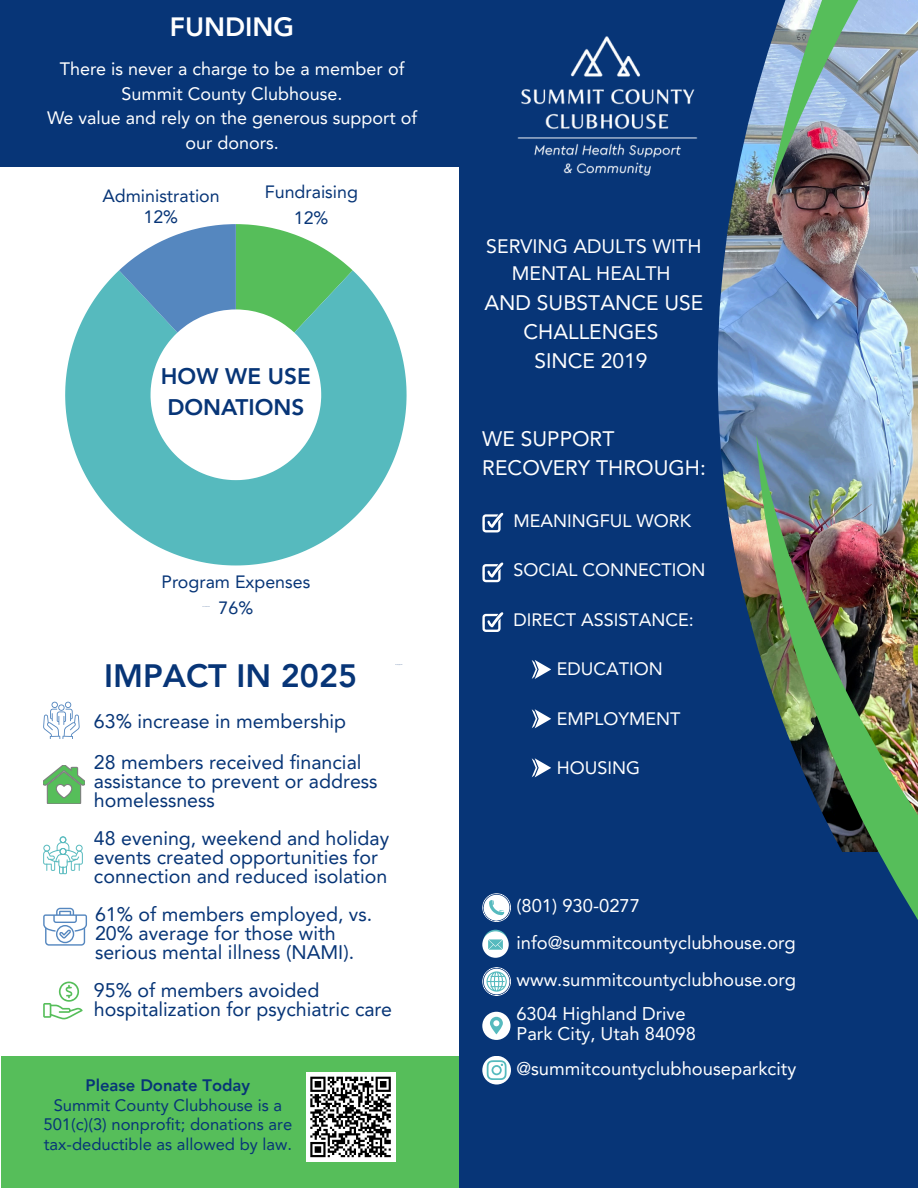
<style>
.page{position:relative;width:918px;height:1188px;background:#fff}
.page>*{position:absolute;margin:0;border:0;box-sizing:border-box;transform-origin:0 0}
.t1{font:800 32.4px "Avenir LT Pro";color:#073577}
.t2{font:800 26.4px "Avenir LT Pro";color:#fff}
.t3{font:800 22.5px/30.8px "Avenir LT Pro";color:#073577}
.t4{font:21px/29.2px "Avenir LT Pro";color:#fff;text-align:center}
.t5{font:19.65px/19.2px "Avenir LT Pro";color:#073577}
.t6{font:19.5px/27px "Avenir LT Pro";color:#fff;text-align:center}
.t7{font:18.45px/36.9px "Avenir LT Pro";color:#fff}
.t8{font:18px/24.8px "Avenir LT Pro";color:#fff;text-align:center}
.t9{font:17.85px/25.5px "Avenir LT Pro";color:#073577;text-align:center}
.t10{font:16.65px/19.8px "Avenir LT Pro";color:#073577;text-align:center}
.t11{font:800 16.65px "Avenir LT Pro";color:#073577}
</style>
<div class="page">
<div style="left:1px;top:1056px;width:458px;height:132px;background:#56be5a"></div>
<div style="left:459px;top:0;width:459px;height:1188px;background:#073577"></div>
<svg style="left:883px;top:189px;width:32px;height:246px;background:#a8becd"></svg>
<img style="left:717px;top:43px;width:166px;height:598px">
<img style="left:756px;top:435px;width:162px;height:485px">
<img style="left:771px;top:0;width:147px;height:189px">
<img style="left:517px;top:36px;width:181px;height:140px">
<svg style="left:482px;top:1056px;width:29px;height:29px"></svg>
<svg style="left:487px;top:1060px;width:19px;height:20px"></svg>
<svg style="left:482px;top:931px;width:27px;height:27px"></svg>
<svg style="left:482px;top:967px;width:29px;height:29px"></svg>
<svg style="left:482px;top:893px;width:29px;height:29px"></svg>
<svg style="left:482px;top:1012px;width:28px;height:28px"></svg>
<svg style="left:43px;top:908px;width:44px;height:38px"></svg>
<svg style="left:43px;top:765px;width:42px;height:39px"></svg>
<svg style="left:43px;top:702px;width:36px;height:37px"></svg>
<svg style="left:43px;top:836px;width:40px;height:38px"></svg>
<svg style="left:43px;top:982px;width:40px;height:37px"></svg>
<div style="left:0;top:0;width:459px;height:166px;background:#073577"></div>
<svg style="left:65px;top:270px;width:342px;height:295px;fill:#56babe"></svg>
<svg style="left:119px;top:224px;width:234px;height:109px"></svg>
<div style="left:306px;top:1072px;width:89px;height:90px;background:#fff"></div>
<svg style="left:310px;top:1076px;width:81px;height:82px"></svg>
<svg style="left:532px;top:709px;width:19px;height:19px"></svg>
<svg style="left:482px;top:612px;width:21px;height:20px"></svg>
<svg style="left:482px;top:562px;width:21px;height:20px"></svg>
<svg style="left:482px;top:513px;width:21px;height:20px"></svg>
<svg style="left:532px;top:758px;width:19px;height:19px"></svg>
<svg style="left:532px;top:660px;width:19px;height:19px"></svg>
<h2 class="t2" style="left:170px;top:16px;width:126px">FUNDING</h2>
<h6 class="t8" style="left:47px;top:58px;width:372px">There is never a charge to be a member of<br>Summit County Clubhouse.<br>We value and rely on the generous support of our donors.</h6>
<p class="t9" style="left:102px;top:187px;width:119px;line-height:21.3px">Administration<br>12%</p>
<p class="t9" style="left:265px;top:181px;width:95px">Fundraising<br>12%</p>
<p class="t3" style="left:161px;top:363px;width:151px">HOW WE USE<br>DONATIONS</p>
<p class="t9" style="left:161px;top:571px;width:150px">Program Expenses<br>76%</p>
<h1 class="t1" style="left:104px;top:663px;width:255px">IMPACT IN 2025</h1>
<h6 class="t5" style="left:94px;top:713px;width:254px">63% increase in membership</h6>
<h6 class="t5" style="left:94px;top:755px;width:285px">28 members received financial assistance to prevent or address homelessness</h6>
<h6 class="t5" style="left:94px;top:831px;width:297px">48 evening, weekend and holiday events created opportunities for connection and reduced isolation</h6>
<h6 class="t5" style="left:95px;top:906px;width:279px">61% of members employed, vs.<br>20% average for those with serious mental illness (NAMI).</h6>
<h6 class="t5" style="left:94px;top:982px;width:300px">95% of members avoided hospitalization for psychiatric care</h6>
<p class="t11" style="left:86px;top:1078px;width:166px">Please Donate Today</p>
<p class="t10" style="left:43px;top:1097px;width:250px">Summit County Clubhouse is a<br>501(c)(3) nonprofit; donations are tax-deductible as allowed by law.</p>
<h5 class="t6" style="left:486px;top:235px;width:217px">SERVING ADULTS WITH<br>MENTAL HEALTH</h5>
<h5 class="t4" style="left:484px;top:290px;width:220px">AND SUBSTANCE USE<br>CHALLENGES<br>SINCE 2019</h5>
<h4 class="t4" style="left:482px;top:426px;width:225px;text-align:left">WE SUPPORT<br>RECOVERY THROUGH:</h4>
<h5 class="t8" style="left:513px;top:510px;width:179px">MEANINGFUL WORK</h5>
<h5 class="t8" style="left:513px;top:559px;width:194px">SOCIAL CONNECTION</h5>
<h5 class="t8" style="left:513px;top:609px;width:182px">DIRECT ASSISTANCE:</h5>
<h5 class="t8" style="left:557px;top:658px;width:108px">EDUCATION</h5>
<h5 class="t8" style="left:557px;top:708px;width:125px">EMPLOYMENT</h5>
<h5 class="t8" style="left:557px;top:757px;width:85px">HOUSING</h5>
<p class="t7" style="left:516px;top:889px;width:125px">(801) 930-0277</p>
<p class="t7" style="left:516px;top:926px;width:281px">info@summitcountyclubhouse.org www.summitcountyclubhouse.org</p>
<p class="t7" style="left:516px;top:1006px;width:181px;line-height:19.5px">6304 Highland Drive<br>Park City, Utah 84098</p>
<p class="t7" style="left:516px;top:1052px;width:281px">@summitcountyclubhouseparkcity</p>
</div>
